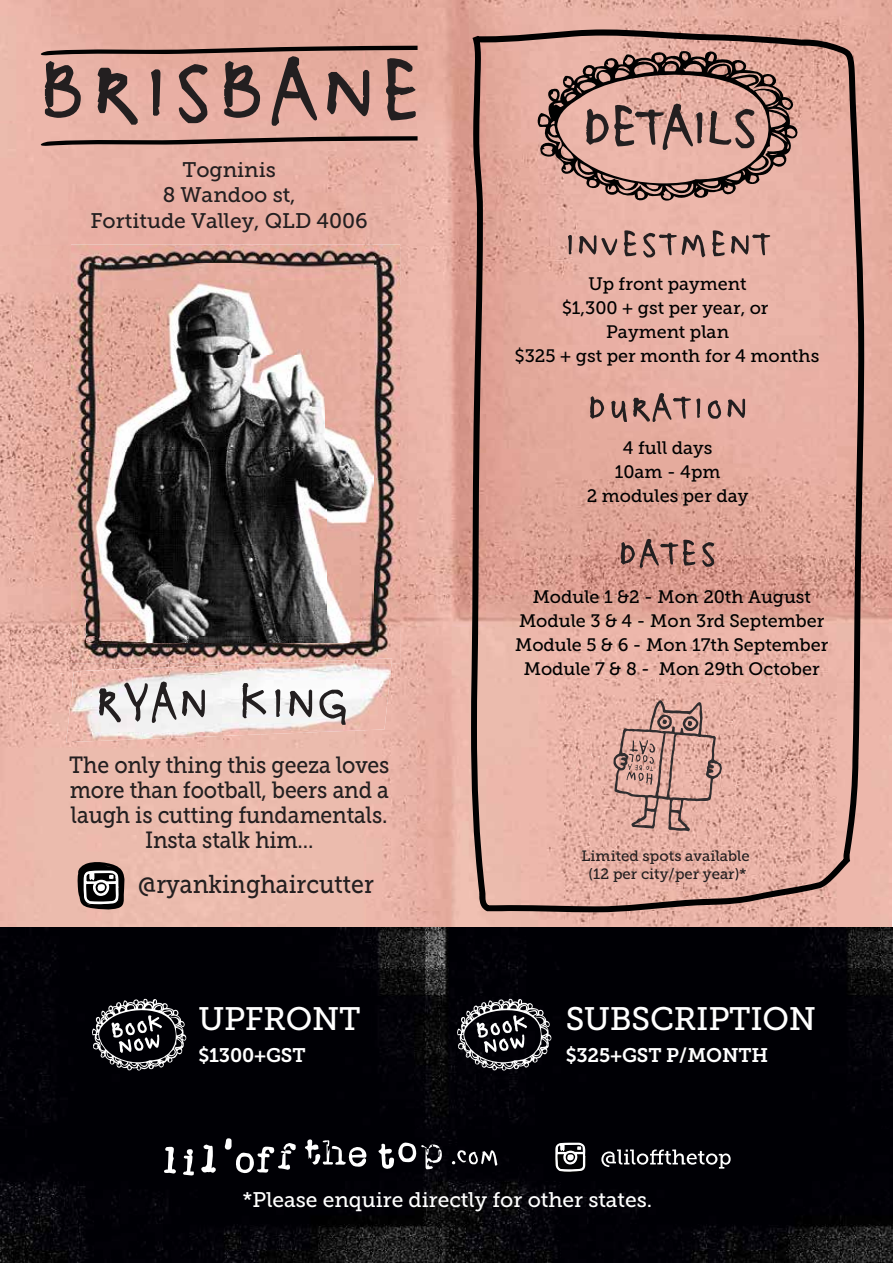
<style>
.page{position:relative;width:893px;height:1263px;background:#fff}
.page>*{position:absolute;margin:0;border:0;box-sizing:border-box;transform-origin:0 0}
.t1{font:32.4px "Museo Slab 500";letter-spacing:-.01em;color:#fff}
.t2{font:25.8px "Museo Slab 500";letter-spacing:-.005em;color:#231f20;scale:.9 1}
.t3{font:23.4px/25.2px "Museo Slab 500";letter-spacing:-.005em;color:#231f20;text-align:center;scale:.91 1}
.t4{font:21px/25.2px "Museo Slab 500";color:#231f20;text-align:center}
.t5{font:21px "Museo Slab 500";color:#fff}
.t6{font:19.5px "Museo Slab 700";letter-spacing:-.01em;color:#fff}
.t7{font:18px/24px "Museo Slab 500";color:#000;text-align:center}
.t8{font:15px/18px "Museo Slab 500";color:#231f20;text-align:center}
</style>
<div class="page">
<img style="left:365px;top:0;width:316px;height:285px">
<img style="left:400px;top:285px;width:71px;height:342px">
<img style="left:681px;top:0;width:211px;height:927px">
<img style="left:0;top:258px;width:102px;height:669px">
<img style="left:366px;top:627px;width:316px;height:300px">
<div style="left:102px;top:742px;width:159px;height:185px;background:#ebbbad"></div>
<img style="left:0;top:927px;width:893px;height:336px">
<svg style="left:35px;top:136px;width:383px;height:10px;background:#866760"></svg>
<svg style="left:35px;top:46px;width:383px;height:80px;background:#ae847c"></svg>
<img style="left:66px;top:663px;width:326px;height:79px">
<svg style="left:77px;top:861px;width:49px;height:48px"></svg>
<svg style="left:99px;top:681px;width:247px;height:44px"></svg>
<svg style="left:471px;top:29px;width:393px;height:883px;background:#d6a296"></svg>
<svg style="left:536px;top:48px;width:266px;height:155px;background:#b68b82"></svg>
<img style="left:71px;top:245px;width:329px;height:51px">
<img style="left:71px;top:296px;width:46px;height:367px">
<img style="left:354px;top:296px;width:46px;height:367px">
<img style="left:117px;top:643px;width:237px;height:20px">
<img style="left:276px;top:658px;width:116px;height:5px">
<img style="left:87px;top:264px;width:286px;height:379px">
<svg style="left:553px;top:1148px;width:35px;height:26px"></svg>
<svg style="left:555px;top:1143px;width:30px;height:29px"></svg>
<svg style="left:601px;top:1149px;width:130px;height:19px"></svg>
<svg style="left:452px;top:1150px;width:45px;height:16px"></svg>
<svg style="left:201px;top:1144px;width:15px;height:29px"></svg>
<svg style="left:164px;top:1147px;width:12px;height:27px"></svg>
<svg style="left:183px;top:1149px;width:11px;height:26px"></svg>
<svg style="left:225px;top:1138px;width:71px;height:35px"></svg>
<svg style="left:305px;top:1139px;width:62px;height:28px"></svg>
<svg style="left:378px;top:1142px;width:64px;height:28px"></svg>
<svg style="left:92px;top:999px;width:94px;height:71px;background:#434346"></svg>
<svg style="left:457px;top:999px;width:94px;height:71px;background:#444347"></svg>
<p class="t4" style="left:91px;top:157px;width:279px">Togninis<br>8 Wandoo st,<br>Fortitude Valley, QLD 4006</p>
<p class="t3" style="left:69px;top:752px;width:353px">The only thing this geeza loves more than football, beers and a laugh is cutting fundamentals.<br>Insta stalk him...</p>
<h2 class="t2" style="left:138px;top:869px;width:263px">@ryankinghaircutter</h2>
<p class="t7" style="left:515px;top:272px;width:306px">Up front payment<br>$1,300 + gst per year, or<br>Payment plan<br>$325 + gst per month for 4 months</p>
<p class="t7" style="left:587px;top:436px;width:163px">4 full days<br>10am - 4pm<br>2 modules per day</p>
<p class="t7" style="left:515px;top:585px;width:315px">Module 1 &amp;2 - Mon 20th August<br>Module 3 &amp; 4 - Mon 3rd September<br>Module 5 &amp; 6 - Mon 17th September<br>Module 7 &amp; 8 - Mon 29th October</p>
<p class="t8" style="left:582px;top:847px;width:170px">Limited spots available (12 per city/per year)*</p>
<h1 class="t1" style="left:199px;top:1001px;width:164px">UPFRONT</h1>
<p class="t6" style="left:198px;top:1044px;width:109px">$1300+GST</p>
<p class="t6" style="left:566px;top:1044px;width:204px">$325+GST P/MONTH</p>
<h1 class="t1" style="left:566px;top:1001px;width:252px">SUBSCRIPTION</h1>
<p class="t5" style="left:243px;top:1188px;width:411px">*Please enquire directly for other states.</p>
</div>
